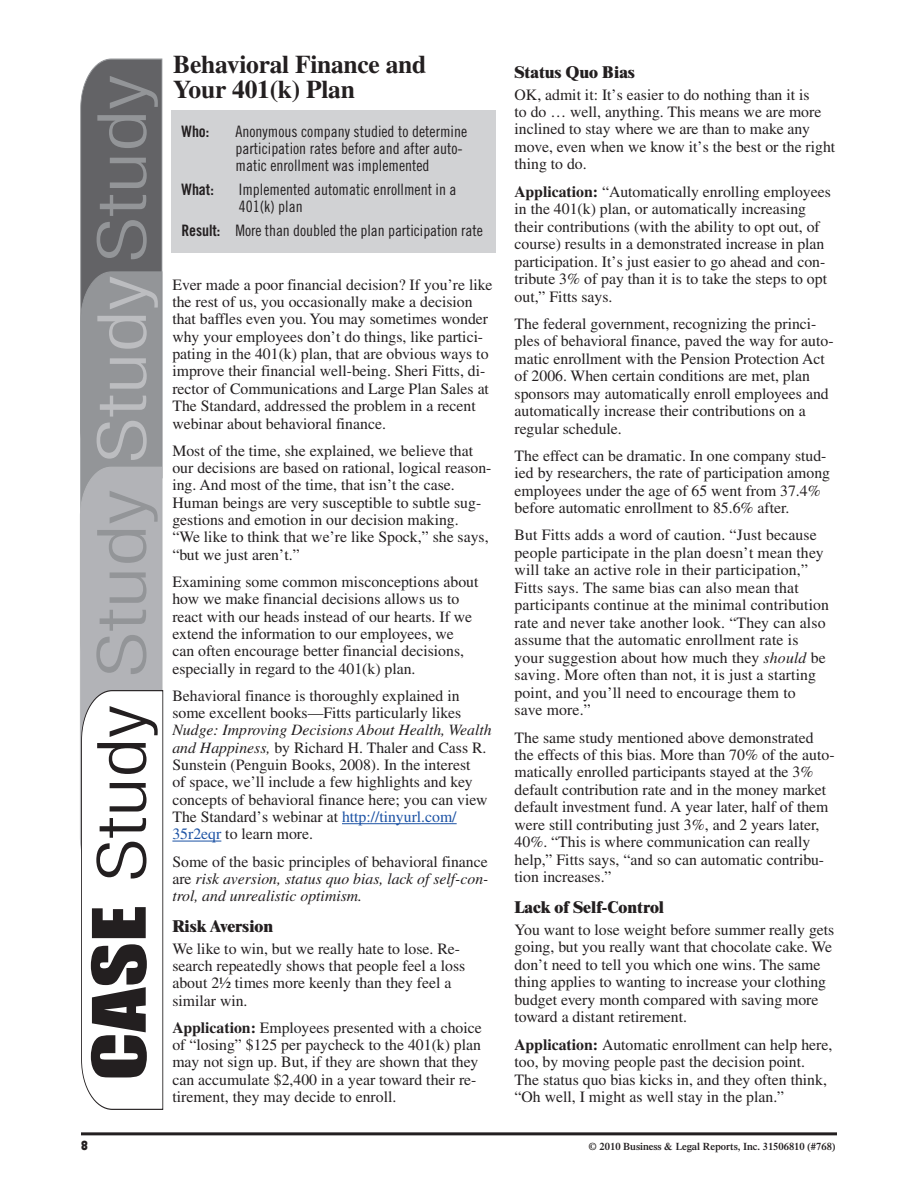
<style>
.page{position:relative;width:918px;height:1188px;background:#fff}
.page>*{position:absolute;margin:0;border:0;box-sizing:border-box;transform-origin:0 0}
.t1{font:300 condensed 67.95px "Helvetica Neue";letter-spacing:.01em;color:#939598;scale:1.36 1}
.t2{font:700 25.5px/25.2px "Times";letter-spacing:-.01em;color:#231f20}
.t3{font:800 16.5px "Times";color:#231f20}
.t4{font:15.75px/17.5px "Times";color:#231f20}
.t5{font:15.75px/17.2px "Trade Gothic Cond Eighteen";color:#231f20}
.t6{font:italic 15.75px/17.4px "Times";color:#231f20;text-align:justify}
.t7{font:15.75px "Trade Gothic Bold Cond Twenty";color:#231f20}
.t8{font:900 13.5px "Kabel";color:#231f20}
.t9{font:600 10.5px "Times";color:#231f20}
.s1{font-family:"Impact";font-weight:400;font-stretch:normal;color:#231f20}
.s2{color:#231f20}
.s3{color:#bcbdc0}
.s4{font-family:"Trade Gothic Bold Cond Twenty"}
.s5{font-style:italic}
.s6{color:#1c52a4}
.s7{font-style:normal}
.s8{font-weight:700}
</style>
<div class="page">
<hr style="left:81px;top:1132px;width:756px;height:3px;background:#231f20">
<hr style="left:342px;top:823px;width:115px;height:1px;background:#1c52a4">
<hr style="left:172px;top:841px;width:49px;height:1px;background:#1c52a4">
<svg style="left:80px;top:59px;width:83px;height:1051px"></svg>
<div style="left:171px;top:111px;width:324px;height:142px;background:#d1d2d4"></div>
<h1 class="t1" style="left:97px;top:1081px;width:741px;rotate:-90deg"><span class="s1">CASE</span> <span class="s2">Study</span> Study <span class="s3">Study</span> Study</h1>
<h2 class="t2" style="left:173px;top:54px;width:255px">Behavioral Finance and<br>Your 401(k) Plan</h2>
<p class="t7" style="left:182px;top:125px;width:29px">Who:</p>
<p class="t5" style="left:236px;top:124px;width:233px">Anonymous company studied to determine participation rates before and after auto&shy;matic enrollment was implemented</p>
<p class="t7" style="left:182px;top:184px;width:34px">What:</p>
<p class="t5" style="left:239px;top:182px;width:219px">Implemented automatic enrollment in a<br>401(k) plan</p>
<p class="t5" style="left:182px;top:223px;width:303px"><span class="s4">Result:</span> More than doubled the plan participation rate</p>
<p class="t4" style="left:172px;top:277px;width:322px">Ever made a poor financial decision? If you’re like the rest of us, you occasionally make a decision that baffles even you. You may sometimes wonder why your employees don’t do things, like partici&shy;pating in the 401(k) plan, that are obvious ways to improve their financial well-being. Sheri Fitts, di&shy;rector of Communications and Large Plan Sales at The Standard, addressed the problem in a recent webinar about behavioral finance.</p>
<p class="t4" style="left:172px;top:443px;width:321px">Most of the time, she explained, we believe that our decisions are based on rational, logical reason&shy;ing. And most of the time, that isn’t the case.<br>Human beings are very susceptible to subtle sug&shy;gestions and emotion in our decision making.<br>“We like to think that we’re like Spock,” she says, “but we just aren’t.”</p>
<p class="t4" style="left:172px;top:574px;width:308px">Examining some common misconceptions about how we make financial decisions allows us to react with our heads instead of our hearts. If we extend the information to our employees, we can often encourage better financial decisions, especially in regard to the 401(k) plan.</p>
<p class="t4" style="left:172px;top:688px;width:290px">Behavioral finance is thoroughly explained in some excellent books—Fitts particularly likes</p>
<p class="t4" style="left:172px;top:723px;width:321px"><span class="s5">Nudge: Improving Decisions About Health, Wealth and Happiness,</span> by Richard H. Thaler and Cass R.<br>Sunstein (Penguin Books, 2008). In the interest<br>of space, we’ll include a few highlights and key concepts of behavioral finance here; you can view The Standard’s webinar at <span class="s6">http://tinyurl.com/ 35r2eqr</span> to learn more.</p>
<p class="t6" style="left:172px;top:854px;width:318px"><span class="s7">Some of the basic principles of behavioral finance are</span> risk aversion, status quo bias, lack of self-con&shy;trol, and unrealistic optimism.</p>
<p class="t3" style="left:172px;top:920px;width:102px">Risk Aversion</p>
<p class="t4" style="left:172px;top:941px;width:294px">We like to win, but we really hate to lose. Re&shy;search repeatedly shows that people feel a loss about 2½ times more keenly than they feel a similar win.</p>
<p class="t4" style="left:172px;top:1020px;width:311px"><span class="s8">Application:</span> Employees presented with a choice of “losing” $125 per paycheck to the 401(k) plan may not sign up. But, if they are shown that they can accumulate $2,400 in a year toward their re&shy;tirement, they may decide to enroll.</p>
<p class="t3" style="left:515px;top:66px;width:122px">Status Quo Bias</p>
<p class="t4" style="left:515px;top:87px;width:322px">OK, admit it: It’s easier to do nothing than it is<br>to do … well, anything. This means we are more inclined to stay where we are than to make any move, even when we know it’s the best or the right thing to do.</p>
<p class="t4" style="left:515px;top:184px;width:318px"><span class="s8">Application:</span> “Automatically enrolling employees in the 401(k) plan, or automatically increasing their contributions (with the ability to opt out, of course) results in a demonstrated increase in plan participation. It’s just easier to go ahead and con&shy;tribute 3% of pay than it is to take the steps to opt out,” Fitts says.</p>
<p class="t4" style="left:515px;top:316px;width:321px">The federal government, recognizing the princi&shy;ples of behavioral finance, paved the way for auto&shy;matic enrollment with the Pension Protection Act of 2006. When certain conditions are met, plan sponsors may automatically enroll employees and automatically increase their contributions on a regular schedule.</p>
<p class="t4" style="left:515px;top:448px;width:317px">The effect can be dramatic. In one company stud&shy;ied by researchers, the rate of participation among employees under the age of 65 went from 37.4% before automatic enrollment to 85.6% after.</p>
<p class="t4" style="left:515px;top:528px;width:316px">But Fitts adds a word of caution. “Just because people participate in the plan doesn’t mean they will take an active role in their participation,” Fitts says. The same bias can also mean that participants continue at the minimal contribution rate and never take another look. “They can also assume that the automatic enrollment rate is your suggestion about how much they <span class="s5">should</span> be saving. More often than not, it is just a starting point, and you’ll need to encourage them to<br>save more.”</p>
<p class="t4" style="left:515px;top:730px;width:322px">The same study mentioned above demonstrated the effects of this bias. More than 70% of the auto&shy;matically enrolled participants stayed at the 3% default contribution rate and in the money market default investment fund. A year later, half of them were still contributing just 3%, and 2 years later, 40%. “This is where communication can really help,” Fitts says, “and so can automatic contribu&shy;tion increases.”</p>
<p class="t3" style="left:515px;top:901px;width:151px">Lack of Self-Control</p>
<p class="t4" style="left:515px;top:923px;width:321px">You want to lose weight before summer really gets going, but you really want that chocolate cake. We don’t need to tell you which one wins. The same thing applies to wanting to increase your clothing budget every month compared with saving more toward a distant retirement.</p>
<p class="t4" style="left:515px;top:1037px;width:319px"><span class="s8">Application:</span> Automatic enrollment can help here, too, by moving people past the decision point.<br>The status quo bias kicks in, and they often think, “Oh well, I might as well stay in the plan.”</p>
<p class="t8" style="left:81px;top:1140px;width:8px">8</p>
<p class="t9" style="left:589px;top:1142px;width:248px">© 2010 Business &amp; Legal Reports, Inc. 31506810 (#768)</p>
</div>
